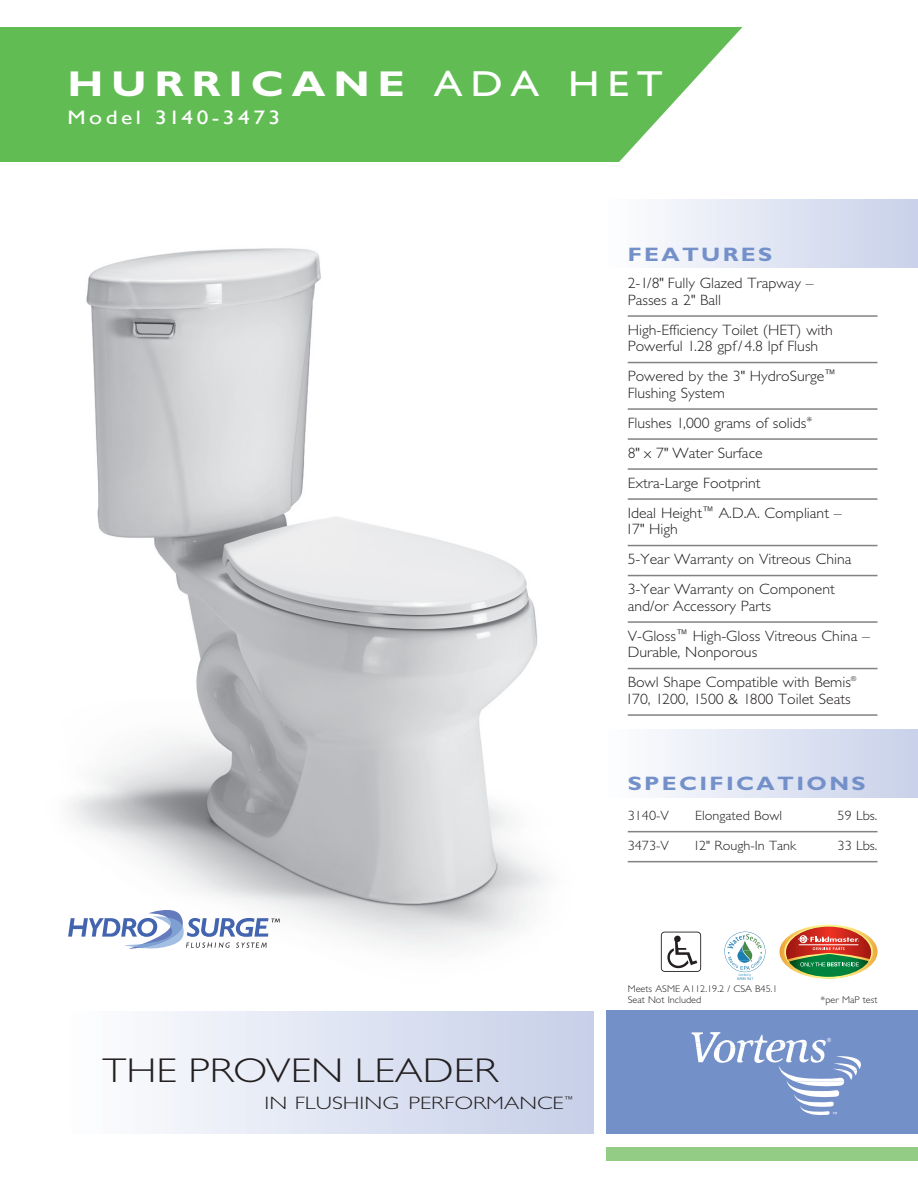
<style>
.page{position:relative;width:918px;height:1188px;background:#fff}
.page>*{position:absolute;margin:0;border:0;box-sizing:border-box;transform-origin:0 0}
.t1{font:700 36px "Gill Sans";letter-spacing:.18em;color:#fff;scale:1.2 1}
.t2{font:300 34.5px "Gill Sans";color:#231f20;scale:1.21 1}
.t3{font:700 19.5px "Gill Sans";letter-spacing:.1em;color:#7490c9;scale:1.2 1}
.t4{font:19.5px "Gill Sans";letter-spacing:.15em;color:#fff;scale:1.2 1}
.t5{font:300 18px "Gill Sans";color:#231f20;scale:1.29 1}
.t6{font:300 15px/30px "Gill Sans";color:#231f20;scale:1.05 1}
.t7{font:300 13.5px "Gill Sans";color:#231f20;scale:1.05 1}
.t8{font:300 9.75px/11.2px "Gill Sans";color:#231f20;scale:1.05 1}
.t9{font:300 6.75px "Gill Sans";color:#231f20;scale:1.05 1}
.s1{font-weight:400}
</style>
<div class="page">
<div style="left:606px;top:200px;width:312px;height:68px;background:linear-gradient(to right,#fdfefe,#c8d1ea)"></div>
<div style="left:606px;top:729px;width:312px;height:68px;background:linear-gradient(to right,#fdfefe,#c8d1ea)"></div>
<div style="left:68px;top:1010px;width:526px;height:124px;background:linear-gradient(to right,#fdfefe,#c6cfe9)"></div>
<div style="left:606px;top:1010px;width:312px;height:124px;background:#7490c9"></div>
<div style="left:606px;top:1148px;width:312px;height:13px;background:#93cc84"></div>
<svg style="left:691px;top:1032px;width:170px;height:83px"></svg>
<svg style="left:724px;top:932px;width:41px;height:48px"></svg>
<svg style="left:661px;top:932px;width:40px;height:40px"></svg>
<img style="left:780px;top:925px;width:98px;height:54px">
<svg style="left:0;top:27px;width:742px;height:135px;background:#6fc162"></svg>
<img style="left:69px;top:248px;width:476px;height:701px">
<hr style="left:628px;top:315px;width:250px;height:2px;background:#808285">
<hr style="left:628px;top:362px;width:250px;height:1px;background:#808285">
<hr style="left:628px;top:408px;width:250px;height:2px;background:#808285">
<hr style="left:628px;top:438px;width:250px;height:2px;background:#808285">
<hr style="left:628px;top:468px;width:250px;height:2px;background:#808285">
<hr style="left:628px;top:498px;width:250px;height:2px;background:#808285">
<hr style="left:628px;top:545px;width:250px;height:1px;background:#808285">
<hr style="left:628px;top:575px;width:250px;height:1px;background:#808285">
<hr style="left:628px;top:621px;width:250px;height:2px;background:#808285">
<hr style="left:628px;top:668px;width:250px;height:1px;background:#808285">
<hr style="left:628px;top:714px;width:250px;height:2px;background:#808285">
<hr style="left:628px;top:831px;width:250px;height:1px;background:#808285">
<hr style="left:628px;top:861px;width:250px;height:1px;background:#808285">
<svg style="left:68px;top:910px;width:212px;height:39px"></svg>
<h1 class="t1" style="left:68px;top:63px;width:498px">HURRICANE <span class="s1">ADA het</span></h1>
<h3 class="t4" style="left:68px;top:106px;width:179px">Model 3140-3473</h3>
<h3 class="t3" style="left:628px;top:243px;width:122px">FEATURES</h3>
<p class="t6" style="left:628px;top:275px;width:179px;line-height:16.5px">2-1/8" Fully Glazed Trapway –<br>Passes a 2" Ball</p>
<p class="t6" style="left:628px;top:321px;width:197px;line-height:16.5px">High-Efficiency Toilet (HET) with<br>Powerful 1.28 gpf/4.8 lpf Flush</p>
<p class="t6" style="left:628px;top:368px;width:200px;line-height:16.5px">Powered by the 3" HydroSurge<sup>™<br></sup>Flushing System</p>
<p class="t6" style="left:628px;top:408px;width:205px">Flushes 1,000 grams of solids<sup>*<br></sup>8" x 7" Water Surface<br>Extra-Large Footprint<br>Ideal Height<sup>™</sup> A.D.A. Compliant –</p>
<p class="t6" style="left:625px;top:514px;width:217px">17" High<br>5-Year Warranty on Vitreous China<br>3-Year Warranty on Component</p>
<p class="t6" style="left:628px;top:591px;width:232px">and/or Accessory Parts<br>V-Gloss<sup>™</sup> High-Gloss Vitreous China –</p>
<p class="t6" style="left:628px;top:637px;width:214px">Durable, Nonporous<br>Bowl Shape Compatible with Bemis</p>
<p class="t9" style="left:851px;top:675px;width:7px">®</p>
<p class="t6" style="left:625px;top:684px;width:216px">170, 1200, 1500 &amp; 1800 Toilet Seats</p>
<h3 class="t3" style="left:628px;top:772px;width:200px">SPECIFICATIONS</h3>
<p class="t7" style="left:628px;top:808px;width:41px">3140-V</p>
<p class="t7" style="left:695px;top:808px;width:84px">Elongated Bowl</p>
<p class="t7" style="left:838px;top:808px;width:40px">59 Lbs.</p>
<p class="t7" style="left:628px;top:838px;width:41px">3473-V</p>
<p class="t7" style="left:693px;top:838px;width:100px">12" Rough-In Tank</p>
<p class="t7" style="left:838px;top:838px;width:40px">33 Lbs.</p>
<h2 class="t2" style="left:103px;top:1051px;width:328px">THE PROVEN LEADER</h2>
<p class="t5" style="left:265px;top:1093px;width:241px">IN FLUSHING PERFORMANCE<sup>™</sup></p>
<p class="t8" style="left:628px;top:983px;width:144px">Meets ASME A112.19.2 / CSA B45.1<br>Seat Not Included</p>
<p class="t8" style="left:821px;top:995px;width:56px">*per MaP test</p>
</div>
